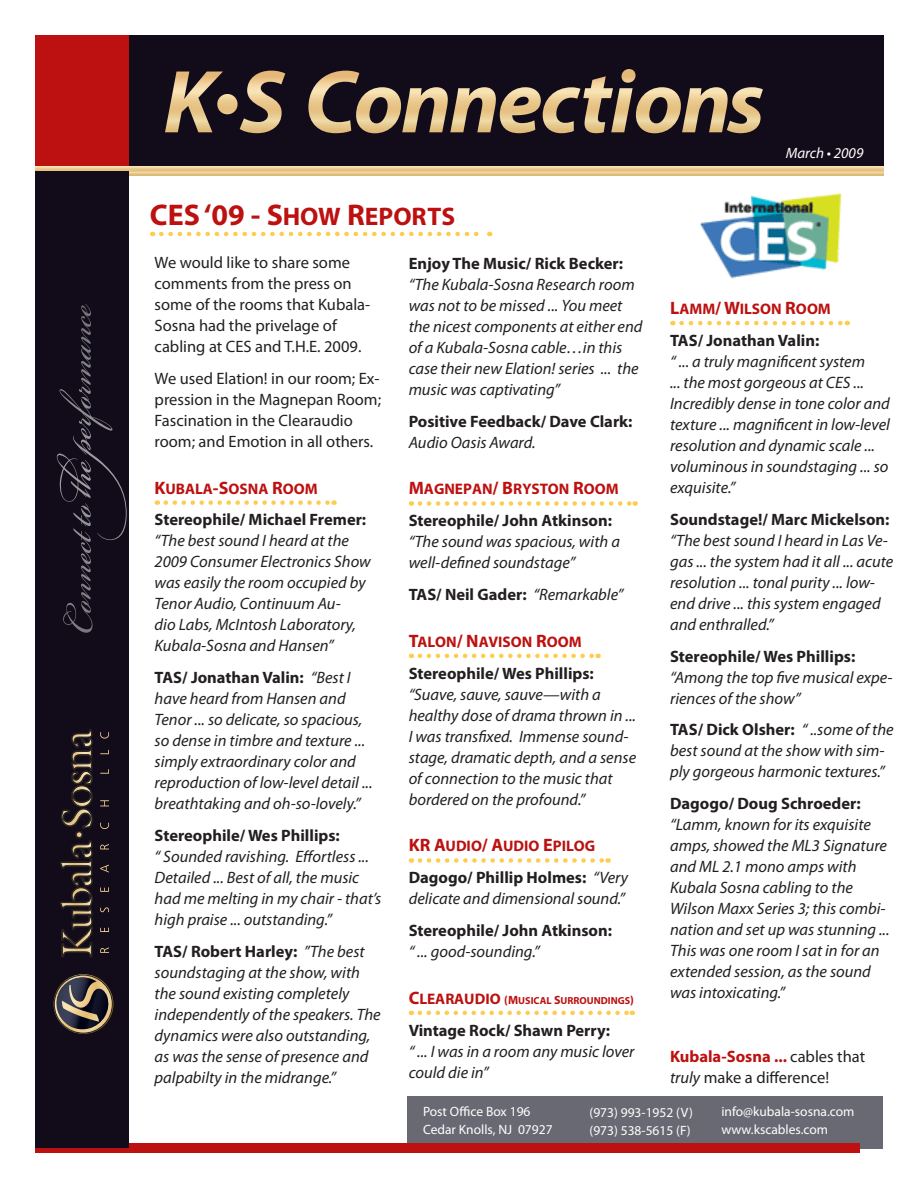
<style>
.page{position:relative;width:918px;height:1188px;background:#fff}
.page>*{position:absolute;margin:0;border:0;box-sizing:border-box;transform-origin:0 0}
.Headline{font:30px "Myriad Pro Bold SC850";color:#bc1110}
.Body{font:italic 16.5px/21px "Myriad Pro";color:#231f20}
.Body-2{font:16.5px/21px "Myriad Pro";color:#231f20}
.Body-3{font:700 16.5px/21px "Myriad Pro";color:#231f20}
.Body-4{font:15.3px "Myriad Pro Bold SC850";color:#bc1110}
.Masthead{font:italic 15px "Myriad Pro";color:#fff}
.t1{font:13.5px/18px "Myriad Pro";color:#fff}
.Body-5{font:10.2px "Myriad Pro Bold SC850";color:#bc1110}
.s1{font-size:25.5px}
.s2{font-size:18px}
.s3{font-weight:700;font-style:normal}
.s4{font-weight:400;font-style:italic}
.s5{font-size:15.3px}
.s6{font-size:12px}
.s7{font-weight:700;color:#bc1110}
.s8{font-style:italic}
</style>
<div class="page">
<svg style="left:35px;top:165px;width:849px;height:11px;background:#d6b885"></svg>
<div style="left:407px;top:1096px;width:475px;height:53px;background:#696973"></div>
<div style="left:35px;top:1143px;width:825px;height:10px;background:#bc1110"></div>
<div style="left:109px;top:35px;width:775px;height:130px;background:#120b19"></div>
<div style="left:35px;top:35px;width:93px;height:130px;background:#bc1110"></div>
<div style="left:35px;top:171px;width:93px;height:977px;background:#120b19"></div>
<svg style="left:57px;top:454px;width:36px;height:179px"></svg>
<svg style="left:79px;top:304px;width:11px;height:99px"></svg>
<svg style="left:100px;top:947px;width:9px;height:6px"></svg>
<svg style="left:100px;top:928px;width:9px;height:4px"></svg>
<svg style="left:100px;top:907px;width:9px;height:5px"></svg>
<svg style="left:100px;top:887px;width:9px;height:5px"></svg>
<svg style="left:100px;top:865px;width:9px;height:8px"></svg>
<svg style="left:100px;top:844px;width:9px;height:5px"></svg>
<svg style="left:100px;top:823px;width:9px;height:6px"></svg>
<svg style="left:100px;top:800px;width:9px;height:6px"></svg>
<svg style="left:100px;top:769px;width:9px;height:5px"></svg>
<svg style="left:100px;top:750px;width:9px;height:4px"></svg>
<svg style="left:100px;top:732px;width:9px;height:7px"></svg>
<svg style="left:60px;top:729px;width:33px;height:228px"></svg>
<svg style="left:53px;top:975px;width:59px;height:58px"></svg>
<div style="left:54px;top:975px;width:58px;height:58px;border:1px solid #231f20;border-radius:50%"></div>
<svg style="left:165px;top:72px;width:58px;height:60px"></svg>
<svg style="left:217px;top:94px;width:21px;height:20px"></svg>
<svg style="left:240px;top:71px;width:45px;height:62px"></svg>
<svg style="left:308px;top:69px;width:455px;height:64px"></svg>
<svg style="left:161px;top:232px;width:329px;height:4px"></svg>
<svg style="left:166px;top:500px;width:169px;height:5px"></svg>
<svg style="left:420px;top:501px;width:216px;height:5px"></svg>
<svg style="left:420px;top:654px;width:179px;height:4px"></svg>
<svg style="left:420px;top:858px;width:189px;height:5px"></svg>
<svg style="left:420px;top:1011px;width:213px;height:4px"></svg>
<svg style="left:682px;top:321px;width:166px;height:4px"></svg>
<img style="left:700px;top:193px;width:142px;height:86px">
<p class="Headline" style="left:150px;top:195px;width:305px">CES ‘09 - S<span class="s1">HOW</span> R<span class="s1">EPORTS</span></p>
<p class="Masthead" style="left:786px;top:144px;width:79px">March • 2009</p>
<p class="Body-2" style="left:155px;top:252px;width:217px">We would like to share some comments from the press on some of the rooms that Kubala-<br>Sosna had the privelage of cabling at CES and T.H.E. 2009.</p>
<p class="Body-2" style="left:155px;top:368px;width:228px">We used Elation! in our room; Ex&shy;pression in the Magnepan Room;<br>Fascination in the Clearaudio room; and Emotion in all others.</p>
<p class="Body-4" style="left:155px;top:478px;width:164px"><span class="s2">K</span>UBALA<span class="s2">-S</span>OSNA <span class="s2">R</span>OOM</p>
<p class="Body" style="left:155px;top:509px;width:218px"><span class="s3">Stereophile/ Michael Fremer: </span>“The best sound I heard at the<br>2009 Consumer Electronics Show was easily the room occupied by<br>Tenor Audio, Continuum Au-<br>dio Labs, McIntosh Laboratory,<br>Kubala-Sosna and Hansen”</p>
<p class="Body" style="left:155px;top:667px;width:219px"><span class="s3">TAS/ Jonathan Valin:</span> “Best I have heard from Hansen and<br>Tenor ... so delicate, so spacious, so dense in timbre and texture ... simply extraordinary color and reproduction of low-level detail ... breathtaking and oh-so-lovely.”</p>
<p class="Body" style="left:155px;top:825px;width:228px"><span class="s3">Stereophile/ Wes Phillips:<br></span>“ Sounded ravishing. Effortless ...<br>Detailed ... Best of all, the music had me melting in my chair - that’s high praise ... outstanding.”</p>
<p class="Body" style="left:155px;top:941px;width:228px"><span class="s3">TAS/ Robert Harley:</span> ”The best soundstaging at the show, with the sound existing completely independently of the speakers. The dynamics were also outstanding, as was the sense of presence and palpabilty in the midrange.”</p>
<p class="Body" style="left:409px;top:253px;width:235px"><span class="s3">Enjoy The Music/ Rick Becker: </span>“The Kubala-Sosna Research room was not to be missed ... You meet the nicest components at either end of a Kubala-Sosna cable…in this case their new Elation! series ... the music was captivating”</p>
<p class="Body-3" style="left:409px;top:410px;width:225px">Positive Feedback/ Dave Clark:<br><span class="s4">Audio Oasis Award.</span></p>
<p class="Body-4" style="left:409px;top:479px;width:212px"><span class="s2">M</span>AGNEPAN<span class="s2">/ B</span>RYSTON <span class="s2">R</span>OOM</p>
<p class="Body" style="left:409px;top:510px;width:213px"><span class="s3">Stereophile/ John Atkinson: </span>“The sound was spacious, with a well-defined soundstage”</p>
<p class="Body-3" style="left:409px;top:583px;width:216px">TAS/ Neil Gader: <span class="s4">“Remarkable”</span></p>
<p class="Body-4" style="left:409px;top:632px;width:175px"><span class="s2">T</span>ALON<span class="s2">/ N</span>AVISON <span class="s2">R</span>OOM</p>
<p class="Body" style="left:409px;top:662px;width:229px"><span class="s3">Stereophile/ Wes Phillips: </span>“Suave, sauve, sauve—with a healthy dose of drama thrown in ...<br>I was transfixed. Immense sound&shy;stage, dramatic depth, and a sense of connection to the music that bordered on the profound.”</p>
<p class="Body-4" style="left:409px;top:836px;width:188px"><span class="s2">KR A</span>UDIO<span class="s2">/ A</span>UDIO <span class="s2">E</span>PILOG</p>
<p class="Body" style="left:409px;top:867px;width:221px"><span class="s3">Dagogo/ Phillip Holmes:</span> “Very delicate and dimensional sound.”</p>
<p class="Body-3" style="left:409px;top:919px;width:205px">Stereophile/ John Atkinson: <span class="s4">“ ... good-sounding.”</span></p>
<p class="Body-5" style="left:409px;top:994px;width:227px"><span class="s2">C</span><span class="s5">LEARAUDIO</span> <span class="s6">(M</span>USICAL <span class="s6">S</span>URROUNDINGS<span class="s6">)</span></p>
<p class="Body" style="left:409px;top:1019px;width:227px"><span class="s3">Vintage Rock/ Shawn Perry:<br></span>“ ... I was in a room any music lover could die in”</p>
<p class="t1" style="left:590px;top:1103px;width:105px">(973) 993-1952 (V)</p>
<p class="t1" style="left:590px;top:1121px;width:103px">(973) 538-5615 (F)</p>
<p class="Body-4" style="left:670px;top:299px;width:162px"><span class="s2">L</span>AMM<span class="s2">/ W</span>ILSON <span class="s2">R</span>OOM</p>
<p class="Body" style="left:670px;top:330px;width:221px"><span class="s3">TAS/ Jonathan Valin:<br></span>“ ... a truly magnificent system<br>... the most gorgeous at CES ...<br>Incredibly dense in tone color and texture ... magnificent in low-level resolution and dynamic scale ... voluminous in soundstaging ... so exquisite.”</p>
<p class="Body" style="left:670px;top:508px;width:225px"><span class="s3">Soundstage!/ Marc Mickelson: </span>“The best sound I heard in Las Ve&shy;gas ... the system had it all ... acute resolution ... tonal purity ... low&shy;end drive ... this system engaged and enthralled.”</p>
<p class="Body" style="left:670px;top:645px;width:224px"><span class="s3">Stereophile/ Wes Phillips: </span>“Among the top five musical expe&shy;riences of the show”</p>
<p class="Body" style="left:670px;top:719px;width:225px"><span class="s3">TAS/ Dick Olsher:</span> “ ..some of the best sound at the show with sim&shy;ply gorgeous harmonic textures.”</p>
<p class="Body" style="left:670px;top:793px;width:221px"><span class="s3">Dagogo/ Doug Schroeder: </span>“Lamm, known for its exquisite amps, showed the ML3 Signature and ML 2.1 mono amps with<br>Kubala Sosna cabling to the<br>Wilson Maxx Series 3; this combi&shy;nation and set up was stunning ...<br>This was one room I sat in for an extended session, as the sound was intoxicating.”</p>
<p class="Body-2" style="left:670px;top:1045px;width:197px"><span class="s7">Kubala-Sosna ...</span> cables that <span class="s8">truly</span> make a difference!</p>
<p class="t1" style="left:423px;top:1102px;width:109px">Post Office Box 196</p>
<p class="t1" style="left:423px;top:1120px;width:131px">Cedar Knolls, NJ 07927</p>
<p class="t1" style="left:721px;top:1102px;width:135px">info@kubala-sosna.com www.kscables.com</p>
</div>
